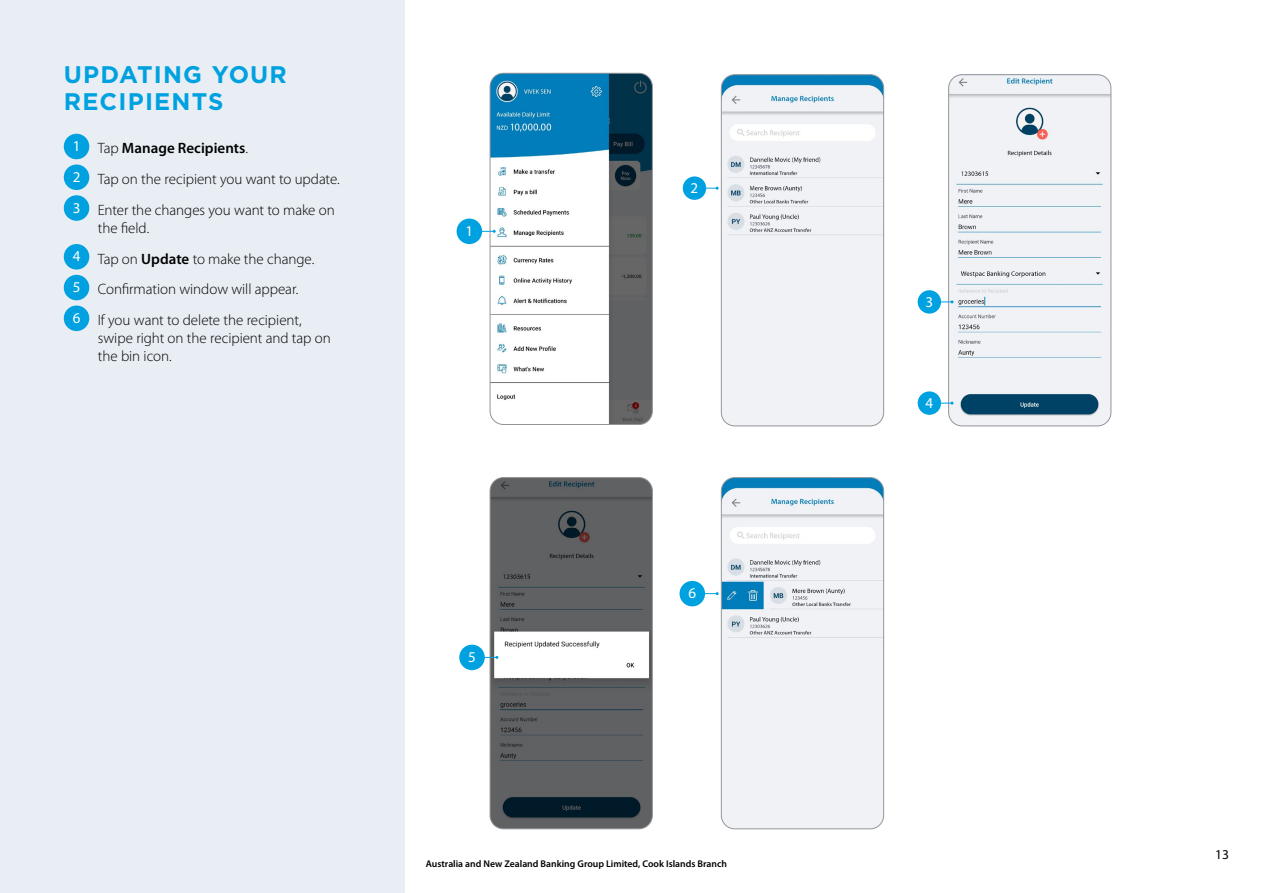
<style>
.page{position:relative;width:1263px;height:893px;background:#fff}
.page>*{position:absolute;margin:0;border:0;box-sizing:border-box;transform-origin:0 0}
._15_Broch_Head_1_A4{font:700 24px/27px "Gotham";letter-spacing:.05em;color:#00a1e0}
.Body_10_12{font:300 15px/18px "Myriad Pro";letter-spacing:-.005em;color:#000}
.Body_10_12-2{font:600 15px "Myriad Pro";color:#000}
.Body_10_12-3{font:15px "Myriad Pro";color:#fff}
.t1{font:13.5px "Myriad Pro";color:#000}
.t2{font:600 9.75px "Myriad Pro";color:#000}
.s1{font-weight:300}
.s2{font-weight:600}
</style>
<div class="page">
<div style="left:0;top:0;width:404px;height:893px;background:#e8eef3"></div>
<div style="left:64px;top:134px;width:25px;height:25px;background:#00a1e0;border-radius:50%"></div>
<div style="left:64px;top:165px;width:25px;height:25px;background:#00a1e0;border-radius:50%"></div>
<div style="left:64px;top:195px;width:25px;height:26px;background:#00a1e0;border-radius:50%"></div>
<div style="left:64px;top:244px;width:25px;height:26px;background:#00a1e0;border-radius:50%"></div>
<div style="left:64px;top:275px;width:25px;height:25px;background:#00a1e0;border-radius:50%"></div>
<div style="left:64px;top:306px;width:25px;height:25px;background:#00a1e0;border-radius:50%"></div>
<img style="left:490px;top:76px;width:161px;height:348px">
<img style="left:494px;top:73px;width:155px;height:4px">
<div style="left:490px;top:73px;width:163px;height:352px;border:1px solid #939598;border-radius:13px"></div>
<img style="left:721px;top:76px;width:163px;height:350px">
<div style="left:721px;top:74px;width:163px;height:352px;border:1px solid #939598;border-radius:13px"></div>
<img style="left:950px;top:77px;width:161px;height:349px">
<img style="left:954px;top:76px;width:146px;height:1px">
<svg style="left:950px;top:77px;width:4px;height:9px"></svg>
<svg style="left:1100px;top:76px;width:11px;height:10px"></svg>
<div style="left:948px;top:74px;width:163px;height:352px;border:1px solid #939598;border-radius:13px"></div>
<img style="left:721px;top:479px;width:163px;height:350px">
<div style="left:721px;top:477px;width:163px;height:352px;border:1px solid #939598;border-radius:13px"></div>
<svg style="left:482px;top:230px;width:14px;height:3px"></svg>
<div style="left:457px;top:219px;width:25px;height:25px;background:#00a1e0;border-radius:50%"></div>
<svg style="left:706px;top:187px;width:13px;height:3px"></svg>
<div style="left:683px;top:176px;width:23px;height:24px;background:#00a1e0;border-radius:50%"></div>
<svg style="left:941px;top:300px;width:12px;height:3px"></svg>
<div style="left:918px;top:290px;width:23px;height:24px;background:#00a1e0;border-radius:50%"></div>
<svg style="left:941px;top:402px;width:12px;height:3px"></svg>
<div style="left:918px;top:391px;width:23px;height:24px;background:#00a1e0;border-radius:50%"></div>
<svg style="left:705px;top:592px;width:14px;height:3px"></svg>
<div style="left:679px;top:581px;width:26px;height:25px;background:#00a1e0;border-radius:50%"></div>
<img style="left:490px;top:481px;width:161px;height:348px">
<img style="left:497px;top:479px;width:150px;height:2px">
<img style="left:490px;top:479px;width:7px;height:17px">
<img style="left:646px;top:480px;width:5px;height:16px">
<div style="left:490px;top:477px;width:163px;height:352px;border:1px solid #939598;border-radius:13px"></div>
<svg style="left:485px;top:656px;width:13px;height:3px"></svg>
<div style="left:459px;top:645px;width:26px;height:25px;background:#00a1e0;border-radius:50%"></div>
<p class="_15_Broch_Head_1_A4" style="left:64px;top:61px;width:225px">UPDATING YOUR<br>RECIPIENTS</p>
<p class="Body_10_12-3" style="left:73px;top:137px;width:9px">1</p>
<p class="Body_10_12-2" style="left:98px;top:139px;width:152px"><span class="s1">Tap</span> Manage Recipients<span class="s1">.</span></p>
<p class="Body_10_12-3" style="left:73px;top:168px;width:9px">2</p>
<p class="Body_10_12" style="left:98px;top:170px;width:243px">Tap on the recipient you want to update.</p>
<p class="Body_10_12-3" style="left:73px;top:198px;width:9px">3</p>
<p class="Body_10_12" style="left:98px;top:201px;width:238px">Enter the changes you want to make on the field.</p>
<p class="Body_10_12-3" style="left:73px;top:247px;width:9px">4</p>
<p class="Body_10_12" style="left:98px;top:249px;width:218px">Tap on <span class="s2">Update</span> to make the change.</p>
<p class="Body_10_12-3" style="left:73px;top:278px;width:9px">5</p>
<p class="Body_10_12" style="left:98px;top:280px;width:202px">Confirmation window will appear.</p>
<p class="Body_10_12-3" style="left:73px;top:309px;width:9px">6</p>
<p class="Body_10_12" style="left:98px;top:311px;width:235px">If you want to delete the recipient, swipe right on the recipient and tap on the bin icon.</p>
<p class="Body_10_12-3" style="left:465px;top:222px;width:9px">1</p>
<p class="Body_10_12-3" style="left:691px;top:179px;width:9px">2</p>
<p class="Body_10_12-3" style="left:468px;top:648px;width:9px">5</p>
<p class="Body_10_12-3" style="left:688px;top:584px;width:9px">6</p>
<p class="t2" style="left:426px;top:858px;width:303px">Australia and New Zealand Banking Group Limited, Cook Islands Branch</p>
<p class="Body_10_12-3" style="left:925px;top:293px;width:9px">3</p>
<p class="Body_10_12-3" style="left:925px;top:394px;width:9px">4</p>
<p class="t1" style="left:1215px;top:846px;width:15px">13</p>
</div>
